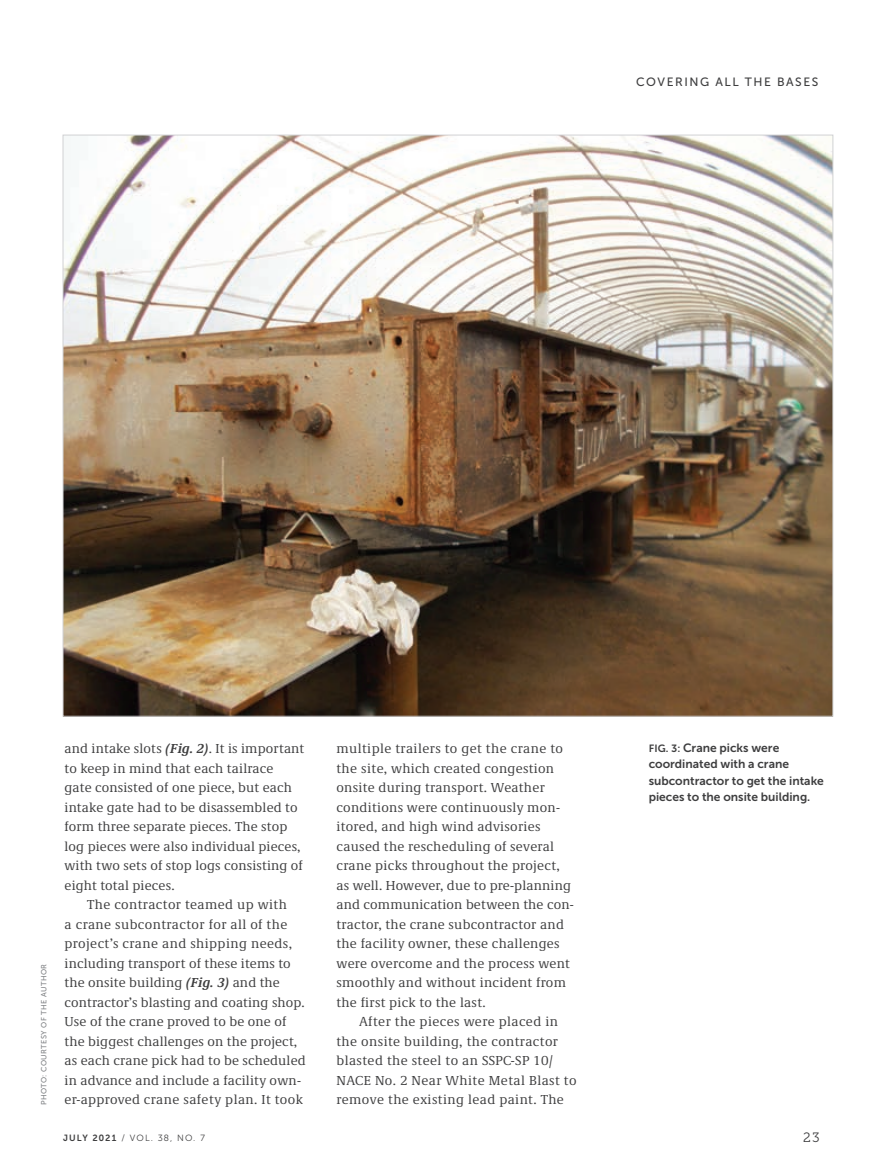
<style>
.page{position:relative;width:878px;height:1175px;background:#fff}
.page>*{position:absolute;margin:0;border:0;box-sizing:border-box;transform-origin:0 0}
.t1{font:13.5px/19.5px "Demos Next Pro";letter-spacing:.02em;color:#3e3e3f}
.t2{font:13.5px "Museo Slab 300";color:#3e3e3f}
.t3{font:12px/16.5px "Museo Sans 700";color:#3e3e3f}
.t4{font:12px "Museo Sans 500";letter-spacing:.13em;color:#3e3e3f}
.t5{font:9px "Museo Sans 300";letter-spacing:.13em;color:#3e3e3f}
.Photo_Credit_LHP{font:7.5px "Museo Sans 500";letter-spacing:.05em;color:#808285}
.s1{font-weight:700;font-style:italic}
.s2{font-size:10.5px}
.s3{font-family:"Museo Sans 700"}
</style>
<div class="page">
<img style="left:65px;top:137px;width:766px;height:577px">
<p class="t4" style="left:636px;top:75px;width:184px">COVERING ALL THE BASES</p>
<p class="Photo_Credit_LHP" style="left:40px;top:1105px;width:143px;rotate:-90deg">PHOTO: COURTESY OF THE AUTHOR</p>
<p class="t1" style="left:65px;top:738px;width:241px">and intake slots <span class="s1">(Fig. 2)</span>. It is important to keep in mind that each tailrace<br>gate consisted of one piece, but each intake gate had to be disassembled to form three separate pieces. The stop log pieces were also individual pieces, with two sets of stop logs consisting of eight total pieces.</p>
<p class="t1" style="left:65px;top:894px;width:243px;text-indent:23px">The contractor teamed up with<br>a crane subcontractor for all of the project’s crane and shipping needs, including transport of these items to the onsite building <span class="s1">(Fig. 3)</span> and the contractor’s blasting and coating shop.<br>Use of the crane proved to be one of the biggest challenges on the project, as each crane pick had to be scheduled in advance and include a facility own&shy;er-approved crane safety plan. It took</p>
<p class="t1" style="left:336px;top:738px;width:239px">multiple trailers to get the crane to the site, which created congestion onsite during transport. Weather conditions were continuously mon&shy;itored, and high wind advisories caused the rescheduling of several crane picks throughout the project, as well. However, due to pre-planning and communication between the con&shy;tractor, the crane subcontractor and the facility owner, these challenges were overcome and the process went smoothly and without incident from the first pick to the last.</p>
<p class="t1" style="left:336px;top:1011px;width:241px;text-indent:23px">After the pieces were placed in the onsite building, the contractor blasted the steel to an SSPC-SP 10/ NACE No. 2 Near White Metal Blast to remove the existing lead paint. The</p>
<p class="t3" style="left:648px;top:739px;width:177px"><span class="s2">FIG. 3:</span> Crane picks were coordinated with a crane subcontractor to get the intake pieces to the onsite building.</p>
<p class="t5" style="left:63px;top:1133px;width:144px"><span class="s3">JULY 2021</span> / VOL. 38, NO. 7</p>
<p class="t2" style="left:803px;top:1129px;width:18px">23</p>
</div>
